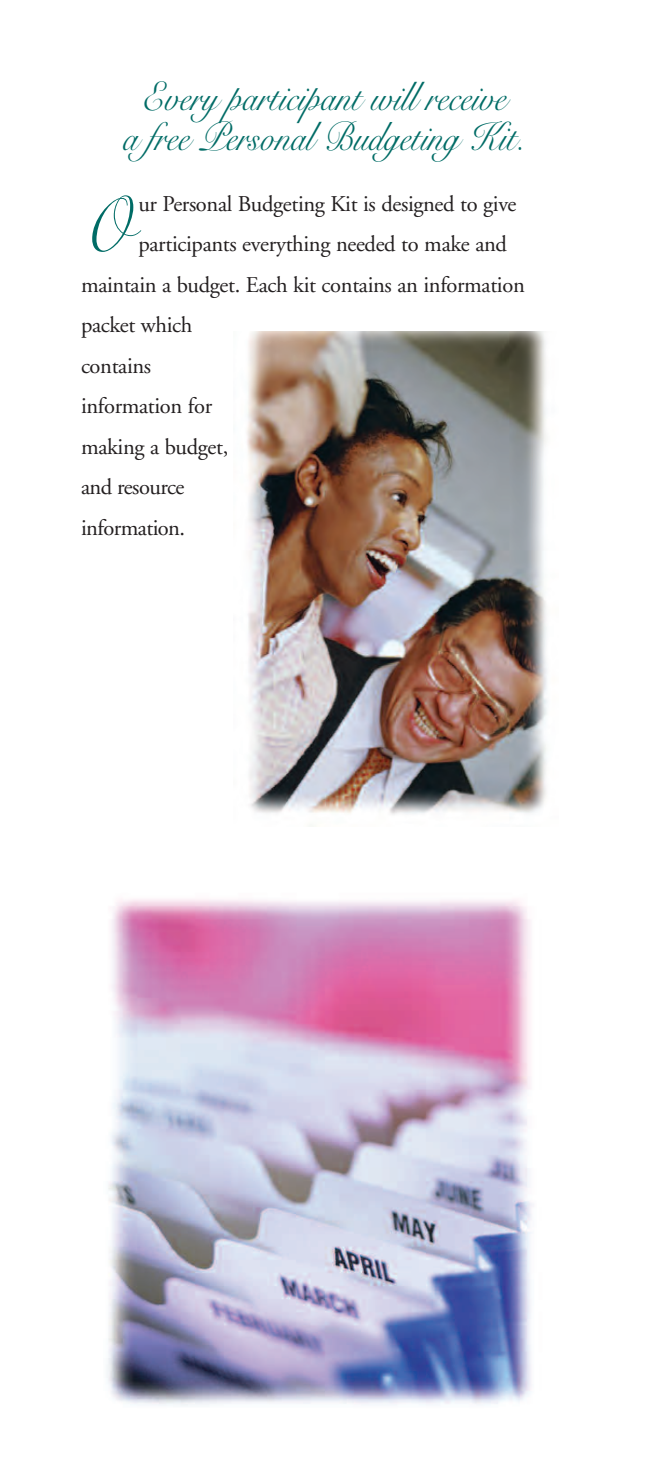
<style>
.page{position:relative;width:648px;height:1458px;background:#fff}
.page>*{position:absolute;margin:0;border:0;box-sizing:border-box;transform-origin:0 0}
.t1{font:78.52px "Snell Roundhand Script";color:#006c66;scale:.85 1}
.t2{font:40.5px/40.5px "Snell Roundhand Script";color:#006c66;text-align:center;scale:.85 1}
.t3{font:22.5px "Adobe Garamond";letter-spacing:-.015em;color:#231f20}
</style>
<div class="page">
<img style="left:107px;top:899px;width:426px;height:507px">
<img style="left:247px;top:331px;width:301px;height:484px">
<h2 class="t2" style="left:123px;top:82px;width:474px">Every participant will receive<br>a free Personal Budgeting Kit.</h2>
<h1 class="t1" style="left:81px;top:197px;width:63px">O</h1>
<p class="t3" style="left:138px;top:195px;width:380px">ur Personal Budgeting Kit is designed to give</p>
<p class="t3" style="left:138px;top:235px;width:370px">participants everything needed to make and</p>
<p class="t3" style="left:81px;top:276px;width:445px">maintain a budget. Each kit contains an information</p>
<p class="t3" style="left:81px;top:316px;width:113px">packet which</p>
<p class="t3" style="left:81px;top:357px;width:72px">contains</p>
<p class="t3" style="left:81px;top:397px;width:133px">information for</p>
<p class="t3" style="left:81px;top:438px;width:149px">making a budget,</p>
<p class="t3" style="left:81px;top:478px;width:105px">and resource</p>
<p class="t3" style="left:81px;top:519px;width:106px">information.</p>
</div>
